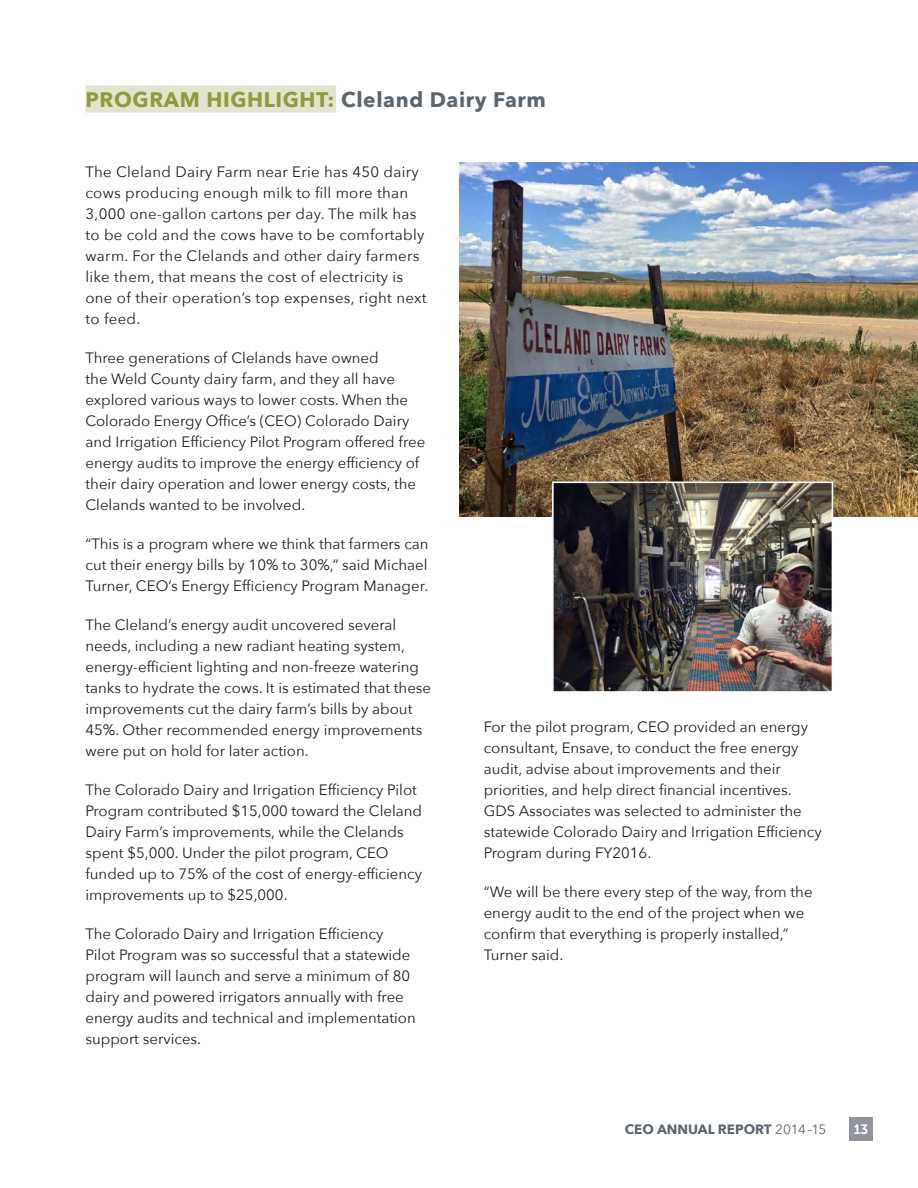
<style>
.page{position:relative;width:918px;height:1188px;background:#fff}
.page>*{position:absolute;margin:0;border:0;box-sizing:border-box;transform-origin:0 0}
.t1{font:700 21px "Avenir Next";letter-spacing:.03em;color:#5c666f}
.t2{font:700 21px "Avenir Next";color:#919a3d}
.t3{font:15px/21px "Avenir Next";color:#231f20}
.t4{font:15px/21px "Avenir Next";letter-spacing:.02em;color:#231f20}
.t5{font:700 13.5px "Avenir Next";color:#5c666f}
.t6{font:13.5px "Avenir Next";letter-spacing:-.02em;color:#5c666f}
.t7{font:13.5px "Museo Sans 700";color:#fff}
.s1{color:#919a3d}
.s2{font-weight:700}
</style>
<div class="page">
<div style="left:849px;top:1117px;width:24px;height:24px;background:#92949b"></div>
<div style="left:86px;top:86px;width:250px;height:26px;background:#e3e4ce"></div>
<img style="left:459px;top:162px;width:459px;height:354px">
<img style="left:555px;top:485px;width:275px;height:205px">
<div style="left:552px;top:482px;width:281px;height:211px;border:2px solid #fff"></div>
<h1 class="t2" style="left:86px;top:86px;width:31px">PROGRA</h1>
<h1 class="t1" style="left:180px;top:86px;width:368px"><span class="s1">M HIG HLIG HT:</span> Cleland Dairy Farm</h1>
<p class="t4" style="left:86px;top:161px;width:343px">The Cleland Dairy Farm near Erie has 450 dairy cows producing enough milk to fill more than 3,000 one-gallon cartons per day. The milk has to be cold and the cows have to be comfortably warm. For the Clelands and other dairy farmers like them, that means the cost of electricity is one of their operation’s top expenses, right next to feed.</p>
<p class="t3" style="left:86px;top:347px;width:341px">Three generations of Clelands have owned<br>the Weld County dairy farm, and they all have explored various ways to lower costs. When the Colorado Energy Office’s (CEO) Colorado Dairy and Irrigation Efficiency Pilot Program offered free energy audits to improve the energy efficiency of their dairy operation and lower energy costs, the Clelands wanted to be involved.</p>
<p class="t3" style="left:86px;top:533px;width:345px;text-align:justify">“This is a program where we think that farmers can cut their energy bills by 10% to 30%,” said Michael Turner, CEO’s Energy Efficiency Program Manager.</p>
<p class="t3" style="left:86px;top:614px;width:347px">The Cleland’s energy audit uncovered several needs, including a new radiant heating system, energy-efficient lighting and non-freeze watering tanks to hydrate the cows. It is estimated that these improvements cut the dairy farm’s bills by about 45%. Other recommended energy improvements were put on hold for later action.</p>
<p class="t3" style="left:86px;top:779px;width:338px">The Colorado Dairy and Irrigation Efficiency Pilot Program contributed $15,000 toward the Cleland Dairy Farm’s improvements, while the Clelands spent $5,000. Under the pilot program, CEO funded up to 75% of the cost of energy-efficiency improvements up to $25,000.</p>
<p class="t3" style="left:86px;top:923px;width:332px">The Colorado Dairy and Irrigation Efficiency Pilot Program was so successful that a statewide program will launch and serve a minimum of 80 dairy and powered irrigators annually with free energy audits and technical and implementation support services.</p>
<p class="t3" style="left:484px;top:716px;width:339px">For the pilot program, CEO provided an energy consultant, Ensave, to conduct the free energy audit, advise about improvements and their priorities, and help direct financial incentives.<br>GDS Associates was selected to administer the statewide Colorado Dairy and Irrigation Efficiency Program during FY2016.</p>
<p class="t3" style="left:484px;top:881px;width:330px">“We will be there every step of the way, from the energy audit to the end of the project when we confirm that everything is properly installed,” Turner said.</p>
<p class="t5" style="left:625px;top:1121px;width:103px">CEO Annual Rep</p>
<p class="t6" style="left:744px;top:1121px;width:84px"><span class="s2">ort</span> 2014–15</p>
<p class="t7" style="left:854px;top:1122px;width:16px">13</p>
</div>
